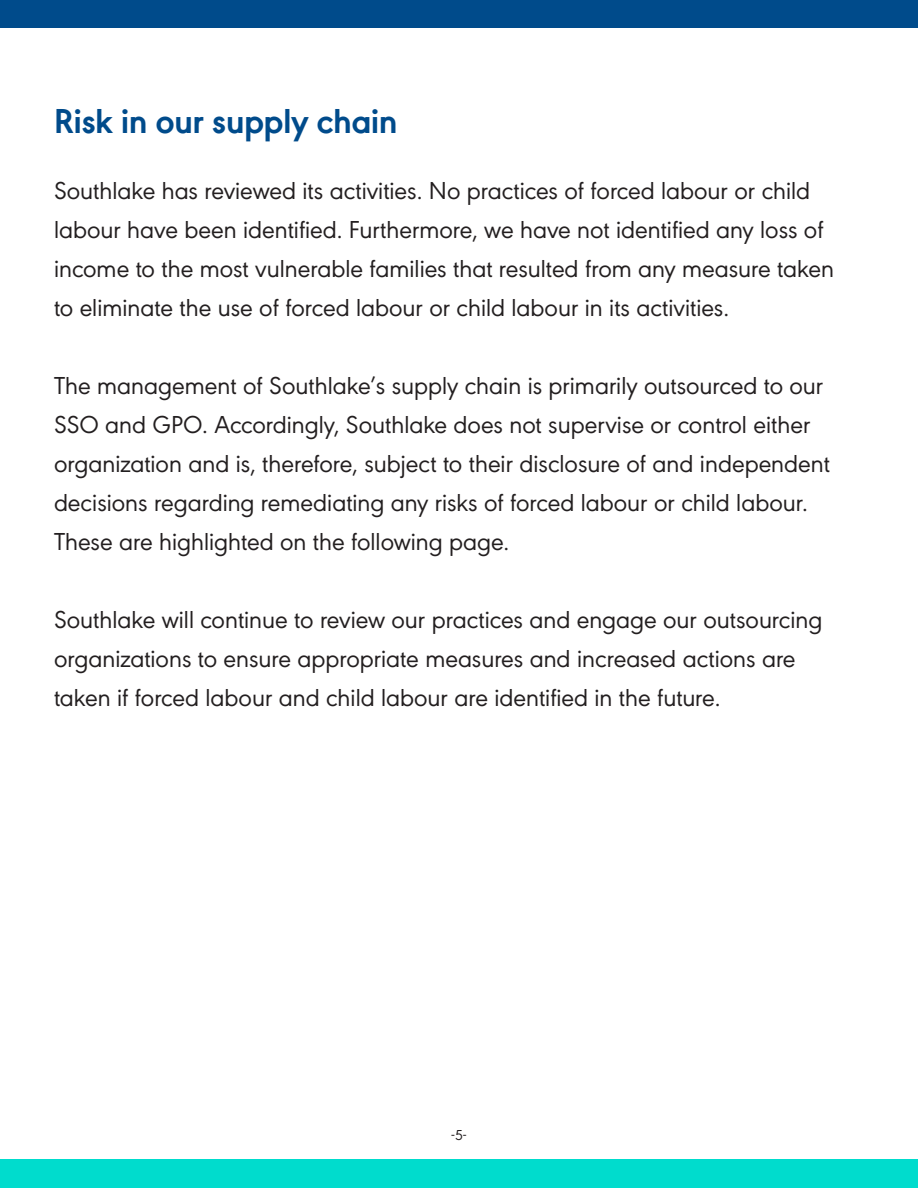
<style>
.page{position:relative;width:918px;height:1188px;background:#fff}
.page>*{position:absolute;margin:0;border:0;box-sizing:border-box;transform-origin:0 0}
.t1{font:700 36px "URW Geometric";color:#004b8b}
.t2{font:25.5px/39px "URW Geometric";color:#231f20}
.t3{font:15px "URW Geometric";color:#231f20}
</style>
<div class="page">
<div style="left:0;top:0;width:918px;height:27px;background:#004b8b"></div>
<div style="left:0;top:1159px;width:918px;height:28px;background:#00dccd"></div>
<p class="t1" style="left:54px;top:94px;width:345px">Risk in our supply chain</p>
<p class="t2" style="left:54px;top:169px;width:782px">Southlake has reviewed its activities. No practices of forced labour or child labour have been identified. Furthermore, we have not identified any loss of income to the most vulnerable families that resulted from any measure taken to eliminate the use of forced labour or child labour in its activities.</p>
<p class="t2" style="left:54px;top:364px;width:778px">The management of Southlake’s supply chain is primarily outsourced to our SSO and GPO. Accordingly, Southlake does not supervise or control either organization and is, therefore, subject to their disclosure of and independent decisions regarding remediating any risks of forced labour or child labour.<br>These are highlighted on the following page.</p>
<p class="t2" style="left:54px;top:598px;width:770px">Southlake will continue to review our practices and engage our outsourcing organizations to ensure appropriate measures and increased actions are taken if forced labour and child labour are identified in the future.</p>
<p class="t3" style="left:451px;top:1124px;width:17px">-5-</p>
</div>
